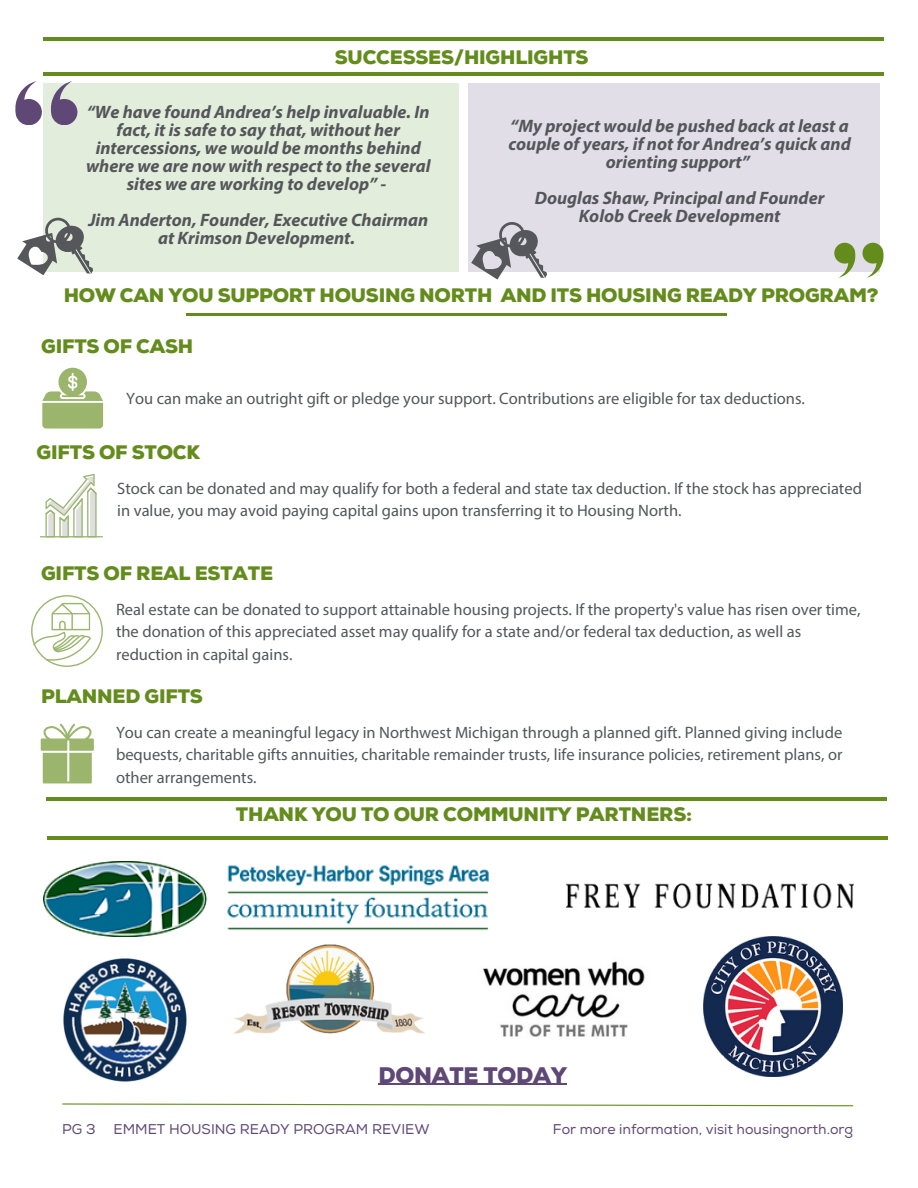
<style>
.page{position:relative;width:918px;height:1188px;background:#fff}
.page>*{position:absolute;margin:0;border:0;box-sizing:border-box;transform-origin:0 0}
.t1{font:900 22.5px "Nexa";letter-spacing:-.01em;color:#5f4876}
.t2{font:900 19.5px "Nexa";letter-spacing:-.01em;color:#638c1c}
.t3{font:italic 700 18px/18px "Myriad Pro";color:#54565a;text-align:center}
.t4{font:16.5px/22.5px "Myriad Pro";color:#54565a}
.t5{font:14.1px "Nexa";color:#5f4876}
</style>
<div class="page">
<svg style="left:62px;top:1103px;width:792px;height:4px"></svg>
<hr style="left:43px;top:72px;width:840px;height:4px;background:#638c1c">
<hr style="left:43px;top:37px;width:840px;height:3px;background:#638c1c">
<hr style="left:48px;top:836px;width:840px;height:4px;background:#638c1c">
<hr style="left:46px;top:797px;width:841px;height:4px;background:#638c1c">
<svg style="left:42px;top:368px;width:61px;height:60px"></svg>
<svg style="left:40px;top:474px;width:63px;height:63px"></svg>
<svg style="left:31px;top:595px;width:72px;height:72px"></svg>
<hr style="left:186px;top:313px;width:541px;height:2px;background:#638c1c">
<svg style="left:41px;top:724px;width:53px;height:59px"></svg>
<div style="left:44px;top:84px;width:415px;height:188px;background:#e3eddc"></div>
<svg style="left:15px;top:81px;width:27px;height:44px"></svg>
<svg style="left:51px;top:81px;width:26px;height:44px"></svg>
<div style="left:468px;top:84px;width:411px;height:188px;background:#e1dee8"></div>
<svg style="left:862px;top:243px;width:22px;height:35px"></svg>
<svg style="left:834px;top:243px;width:21px;height:35px"></svg>
<svg style="left:17px;top:218px;width:76px;height:57px"></svg>
<svg style="left:471px;top:222px;width:76px;height:57px"></svg>
<img style="left:44px;top:862px;width:444px;height:74px">
<img style="left:566px;top:883px;width:287px;height:54px">
<img style="left:63px;top:958px;width:124px;height:124px">
<img style="left:703px;top:937px;width:140px;height:139px">
<img style="left:234px;top:944px;width:191px;height:90px">
<img style="left:483px;top:961px;width:162px;height:76px">
<hr style="left:378px;top:1084px;width:189px;height:1px;background:#5f4876">
<p class="t2" style="left:335px;top:46px;width:255px">SUCCESSES/HIGHLIGHTS</p>
<p class="t3" style="left:86px;top:105px;width:346px">“We have found Andrea’s help invaluable. In fact, it is safe to say that, without her intercessions, we would be months behind where we are now with respect to the several sites we are working to develop” -</p>
<p class="t3" style="left:88px;top:213px;width:341px">Jim Anderton, Founder, Executive Chairman at Krimson Development.</p>
<p class="t3" style="left:508px;top:118px;width:344px">“My project would be pushed back at least a couple of years, if not for Andrea’s quick and orienting support”</p>
<p class="t3" style="left:535px;top:190px;width:291px">Douglas Shaw, Principal and Founder</p>
<p class="t3" style="left:579px;top:208px;width:203px">Kolob Creek Development</p>
<p class="t2" style="left:64px;top:283px;width:816px">HOW CAN YOU SUPPORT HOUSING NORTH AND ITS HOUSING READY PROGRAM?</p>
<p class="t2" style="left:41px;top:335px;width:154px">GIFTS OF CASH</p>
<p class="t4" style="left:126px;top:389px;width:680px">You can make an outright gift or pledge your support. Contributions are eligible for tax deductions.</p>
<p class="t2" style="left:37px;top:441px;width:165px">GIFTS OF STOCK</p>
<p class="t4" style="left:117px;top:478px;width:746px">Stock can be donated and may qualify for both a federal and state tax deduction. If the stock has appreciated in value, you may avoid paying capital gains upon transferring it to Housing North.</p>
<p class="t2" style="left:41px;top:562px;width:234px">GIFTS OF REAL ESTATE</p>
<p class="t4" style="left:116px;top:599px;width:746px">Real estate can be donated to support attainable housing projects. If the property's value has risen over time, the donation of this appreciated asset may qualify for a state and/or federal tax deduction, as well as reduction in capital gains.</p>
<p class="t2" style="left:41px;top:685px;width:163px">PLANNED GIFTS</p>
<p class="t4" style="left:116px;top:722px;width:728px;text-align:justify">You can create a meaningful legacy in Northwest Michigan through a planned gift. Planned giving include bequests, charitable gifts annuities, charitable remainder trusts, life insurance policies, retirement plans, or other arrangements.</p>
<p class="t2" style="left:236px;top:803px;width:458px">THANK YOU TO OUR COMMUNITY PARTNERS:</p>
<p class="t1" style="left:378px;top:1061px;width:190px">DONATE TODAY</p>
<p class="t5" style="left:62px;top:1121px;width:35px">PG 3</p>
<p class="t5" style="left:114px;top:1121px;width:318px">EMMET HOUSING READY PROGRAM REVIEW</p>
<p class="t5" style="left:553px;top:1121px;width:302px">For more information, visit housingnorth.org</p>
</div>
